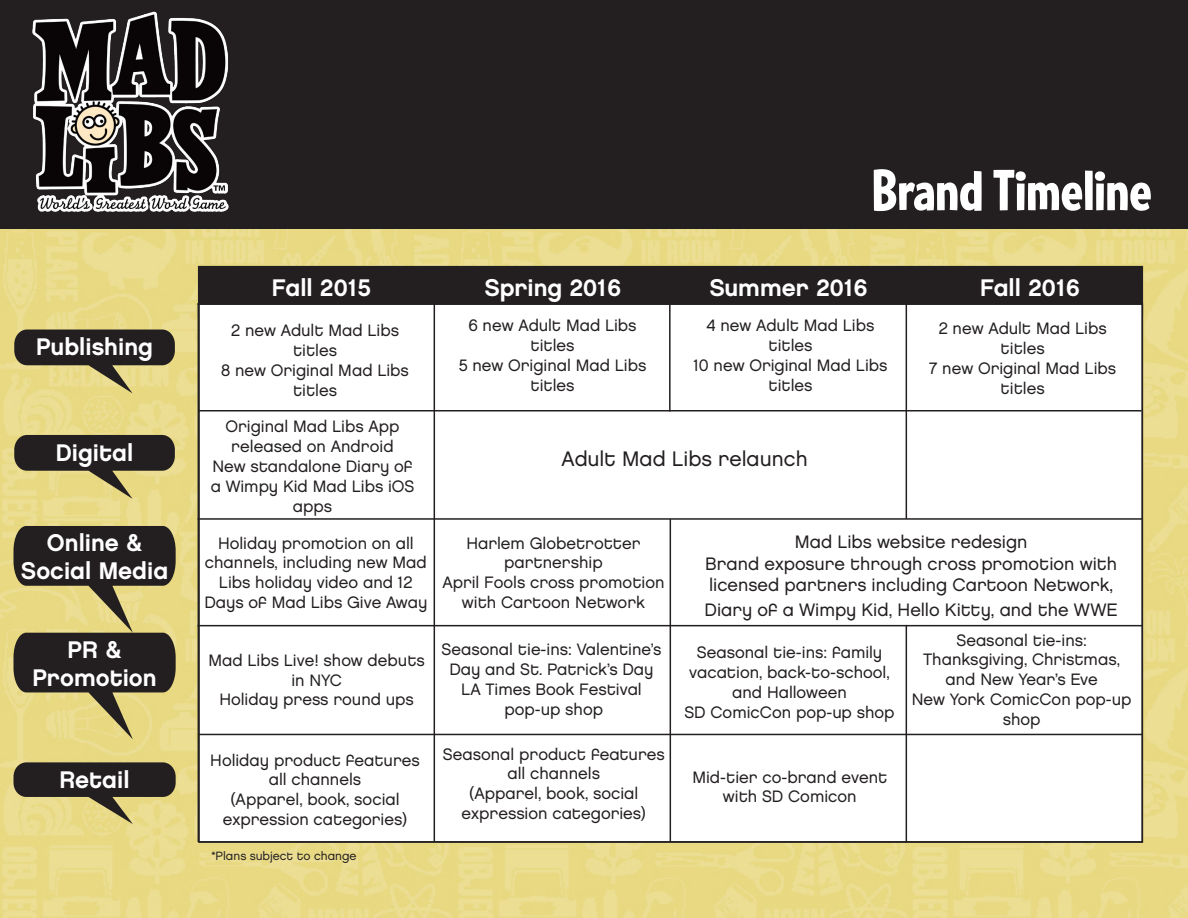
<style>
.page{position:relative;width:1188px;height:918px;background:#fff}
.page>*{position:absolute;margin:0;border:0;box-sizing:border-box;transform-origin:0 0}
.t1{font:57px "Ed Gothic";color:#fff}
.t2{font:24px/28.8px "Chalet New York Nineteen Eighty";color:#fff;text-align:center}
.t3{font:21px "Chalet London Nineteen Eighty";color:#231f20}
.t4{font:18px/21.6px "Chalet London Nineteen Eighty";color:#231f20;text-align:center}
.t5{font:16.5px/19.8px "Chalet London Nineteen Eighty";color:#231f20;text-align:center}
.t6{font:12px "Chalet London Nineteen Eighty";color:#231f20}
</style>
<div class="page">
<img style="left:0;top:229px;width:1188px;height:689px">
<div style="left:0;top:0;width:1188px;height:229px;background:#231f20"></div>
<img style="left:32px;top:11px;width:197px;height:201px">
<div style="left:199px;top:267px;width:943px;height:49px;background:#231f20"></div>
<div style="left:198px;top:266px;width:945px;height:51px;border:2px solid #231f20"></div>
<div style="left:199px;top:304px;width:943px;height:538px;background:#fff"></div>
<svg style="left:14px;top:330px;width:161px;height:63px;background:#776e4c"></svg>
<svg style="left:14px;top:435px;width:161px;height:64px;background:#776e4b"></svg>
<svg style="left:13px;top:762px;width:163px;height:62px;background:#786f4d"></svg>
<hr style="left:434px;top:303px;width:1px;height:538px;background:#231f20">
<hr style="left:198px;top:303px;width:1px;height:539px;background:#231f20">
<hr style="left:670px;top:626px;width:1px;height:215px;background:#231f20">
<hr style="left:906px;top:625px;width:1px;height:218px;background:#231f20">
<hr style="left:1142px;top:305px;width:1px;height:538px;background:#231f20">
<hr style="left:197px;top:303px;width:946px;height:2px;background:#231f20">
<hr style="left:198px;top:734px;width:944px;height:1px;background:#231f20">
<hr style="left:198px;top:518px;width:944px;height:2px;background:#231f20">
<hr style="left:198px;top:410px;width:944px;height:2px;background:#231f20">
<hr style="left:197px;top:625px;width:945px;height:1px;background:#231f20">
<hr style="left:198px;top:841px;width:944px;height:2px;background:#231f20">
<svg style="left:13px;top:526px;width:163px;height:213px;background:#766e4b"></svg>
<hr style="left:906px;top:303px;width:1px;height:216px;background:#231f20">
<hr style="left:669px;top:305px;width:2px;height:107px;background:#231f20">
<hr style="left:670px;top:519px;width:1px;height:107px;background:#231f20">
<h2 class="t2" style="left:36px;top:332px;width:118px">Publishing</h2>
<h2 class="t2" style="left:56px;top:438px;width:79px">Digital</h2>
<h2 class="t2" style="left:21px;top:527px;width:149px">Online &amp;<br>Social Media</h2>
<h2 class="t2" style="left:32px;top:634px;width:126px">PR &amp;<br>Promotion</h2>
<h2 class="t2" style="left:60px;top:765px;width:71px">Retail</h2>
<h2 class="t2" style="left:272px;top:273px;width:101px">Fall 2015</h2>
<h2 class="t2" style="left:484px;top:273px;width:138px">Spring 2016</h2>
<h1 class="t1" style="left:872px;top:156px;width:282px">Brand Timeline</h1>
<h2 class="t2" style="left:709px;top:273px;width:160px">Summer 2016</h2>
<h2 class="t2" style="left:980px;top:273px;width:101px">Fall 2016</h2>
<p class="t5" style="left:221px;top:321px;width:189px">2 new Adult Mad Libs titles<br>8 new Original Mad Libs titles</p>
<p class="t5" style="left:211px;top:417px;width:205px">Original Mad Libs App released on Android<br>New standalone Diary of a Wimpy Kid Mad Libs iOS apps</p>
<p class="t5" style="left:459px;top:315px;width:189px">6 new Adult Mad Libs titles<br>5 new Original Mad Libs titles</p>
<p class="t5" style="left:693px;top:315px;width:196px">4 new Adult Mad Libs titles<br>10 new Original Mad Libs titles</p>
<p class="t3" style="left:562px;top:446px;width:248px">Adult Mad Libs relaunch</p>
<p class="t5" style="left:929px;top:319px;width:189px">2 new Adult Mad Libs titles<br>7 new Original Mad Libs titles</p>
<p class="t5" style="left:204px;top:533px;width:224px">Holiday promotion on all channels, including new Mad<br>Libs holiday video and 12<br>Days of Mad Libs Give Away</p>
<p class="t5" style="left:442px;top:533px;width:224px">Harlem Globetrotter partnership<br>April Fools cross promotion with Cartoon Network</p>
<p class="t5" style="left:441px;top:640px;width:222px">Seasonal tie-ins: Valentine’s<br>Day and St. Patrick’s Day<br>LA Times Book Festival pop-up shop</p>
<p class="t5" style="left:443px;top:744px;width:224px">Seasonal product features all channels<br>(Apparel, book, social expression categories)</p>
<p class="t5" style="left:208px;top:650px;width:218px">Mad Libs Live! show debuts in NYC<br>Holiday press round ups</p>
<p class="t5" style="left:210px;top:750px;width:211px">Holiday product features all channels<br>(Apparel, book, social expression categories)</p>
<p class="t6" style="left:211px;top:849px;width:147px">*Plans subject to change</p>
<p class="t4" style="left:705px;top:531px;width:413px">Mad Libs website redesign<br>Brand exposure through cross promotion with licensed partners including Cartoon Network,</p>
<p class="t4" style="left:705px;top:599px;width:415px">Diary of a Wimpy Kid, Hello Kitty, and the WWE</p>
<p class="t5" style="left:684px;top:642px;width:212px">Seasonal tie-ins: family vacation, back-to-school, and Halloween<br>SD ComicCon pop-up shop</p>
<p class="t5" style="left:692px;top:767px;width:196px">Mid-tier co-brand event with SD Comicon</p>
<p class="t5" style="left:912px;top:630px;width:221px">Seasonal tie-ins:<br>Thanksgiving, Christmas, and New Year’s Eve<br>New York ComicCon pop-up shop</p>
</div>
